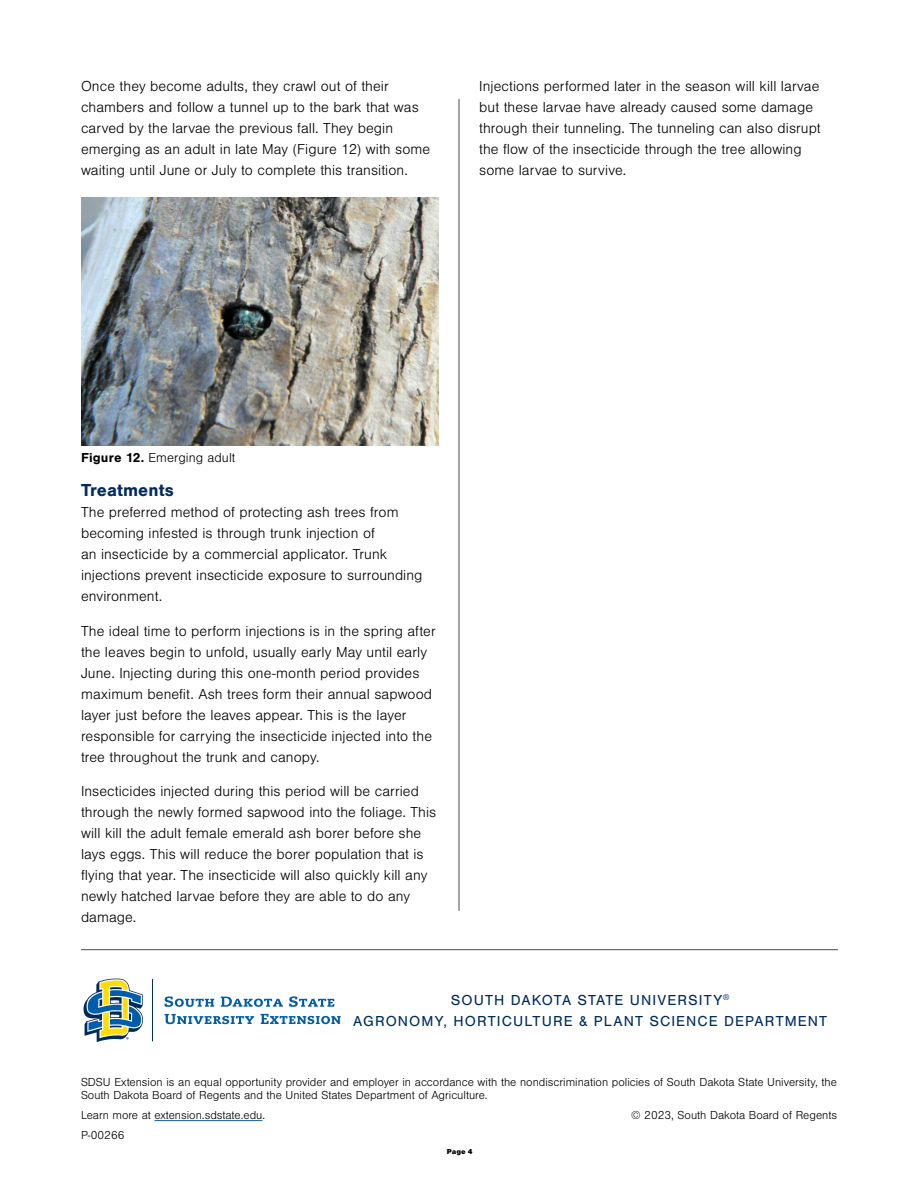
<style>
.page{position:relative;width:918px;height:1188px;background:#fff}
.page>*{position:absolute;margin:0;border:0;box-sizing:border-box;transform-origin:0 0}
.H2-Heading{font:700 18px "Nimbus San";color:#002b5c}
.P-BodyCopy{font:300 15px/21px "Nimbus San";letter-spacing:.005em;color:#000}
.P-Department{font:15px "Nimbus San";letter-spacing:.075em;color:#002b5c}
.P-PhotoCaption-NoSpa{font:300 13.5px "Nimbus San";letter-spacing:.005em;color:#000}
.P-NDS{font:300 12px/13.2px "Nimbus San";color:#000}
.t1{font:900 7.5px "Nimbus San";color:#000}
.s1{font-weight:700}
</style>
<div class="page">
<img style="left:81px;top:198px;width:358px;height:247px">
<hr style="left:459px;top:99px;width:1px;height:812px;background:#4d4d4f">
<hr style="left:81px;top:949px;width:757px;height:1px;background:#4d4d4f">
<svg style="left:83px;top:979px;width:60px;height:63px"></svg>
<svg style="left:165px;top:996px;width:49px;height:11px"></svg>
<svg style="left:221px;top:997px;width:62px;height:10px"></svg>
<svg style="left:289px;top:996px;width:45px;height:11px"></svg>
<hr style="left:152px;top:979px;width:1px;height:62px;background:#002b5c">
<svg style="left:261px;top:1014px;width:80px;height:10px"></svg>
<svg style="left:165px;top:1014px;width:89px;height:10px"></svg>
<hr style="left:154px;top:1120px;width:108px;height:1px;background:#215e9e">
<p class="P-BodyCopy" style="left:81px;top:76px;width:351px">Once they become adults, they crawl out of their chambers and follow a tunnel up to the bark that was carved by the larvae the previous fall. They begin emerging as an adult in late May (Figure 12) with some waiting until June or July to complete this transition.</p>
<p class="P-BodyCopy" style="left:479px;top:76px;width:343px">Injections performed later in the season will kill larvae but these larvae have already caused some damage through their tunneling. The tunneling can also disrupt the flow of the insecticide through the tree allowing some larvae to survive.</p>
<p class="P-PhotoCaption-NoSpa" style="left:81px;top:450px;width:156px"><span class="s1">Figure 12.</span> Emerging adult</p>
<h2 class="H2-Heading" style="left:81px;top:480px;width:94px">Treatments</h2>
<p class="P-BodyCopy" style="left:81px;top:502px;width:343px">The preferred method of protecting ash trees from becoming infested is through trunk injection of<br>an insecticide by a commercial applicator. Trunk injections prevent insecticide exposure to surrounding environment.</p>
<p class="P-BodyCopy" style="left:81px;top:621px;width:356px">The ideal time to perform injections is in the spring after the leaves begin to unfold, usually early May until early June. Injecting during this one-month period provides maximum benefit. Ash trees form their annual sapwood layer just before the leaves appear. This is the layer responsible for carrying the insecticide injected into the tree throughout the trunk and canopy.</p>
<p class="P-BodyCopy" style="left:81px;top:781px;width:357px">Insecticides injected during this period will be carried through the newly formed sapwood into the foliage. This will kill the adult female emerald ash borer before she lays eggs. This will reduce the borer population that is flying that year. The insecticide will also quickly kill any newly hatched larvae before they are able to do any damage.</p>
<p class="P-Department" style="left:451px;top:992px;width:280px">SOUTH DAKOTA STATE UNIVERSITY<sup>®</sup></p>
<p class="P-Department" style="left:353px;top:1013px;width:476px">AGRONOMY, HORTICULTURE &amp; PLANT SCIENCE DEPARTMENT</p>
<p class="P-NDS" style="left:81px;top:1076px;width:758px">SDSU Extension is an equal opportunity provider and employer in accordance with the nondiscrimination policies of South Dakota State University, the<br>South Dakota Board of Regents and the United States Department of Agriculture.</p>
<p class="P-NDS" style="left:81px;top:1109px;width:186px">Learn more at extension.sdstate.edu.</p>
<p class="P-NDS" style="left:631px;top:1109px;width:207px">© 2023, South Dakota Board of Regents</p>
<p class="P-NDS" style="left:81px;top:1129px;width:45px">P-00266</p>
<p class="t1" style="left:447px;top:1147px;width:27px">Page 4</p>
</div>
